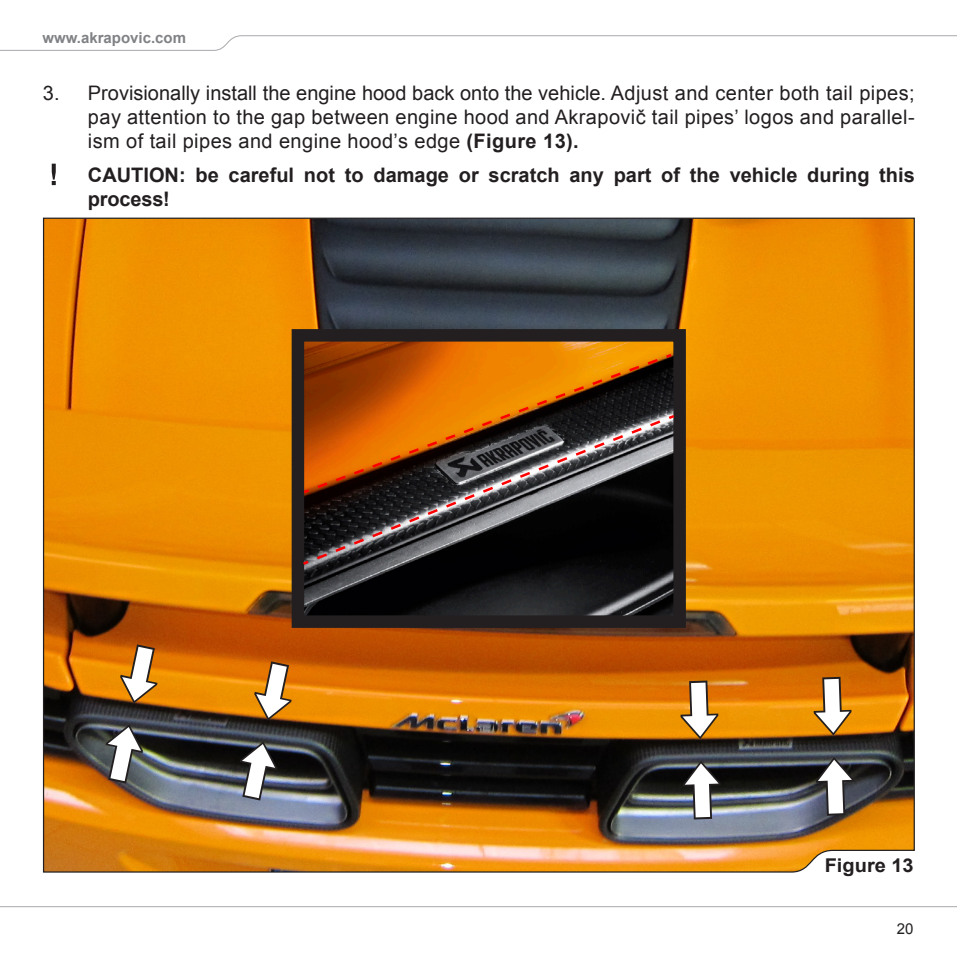
<style>
.page{position:relative;width:957px;height:957px;background:#fff}
.page>*{position:absolute;margin:0;border:0;box-sizing:border-box;transform-origin:0 0}
.body_txt_bullets{font:20px/24px "Arial";letter-spacing:.02em;color:#231f20;text-align:justify}
.body_txt_bullets-2{font:700 20px/24px "Arial";color:#231f20}
.body_txt_bold{font:700 19px "Arial";color:#231f20;scale:1.05 1}
.t1{font:700 15px "Arial";color:#808285}
.t2{font:15px "Arial";color:#231f20}
.s1{font-weight:700}
</style>
<div class="page">
<svg style="left:0;top:35px;width:957px;height:16px"></svg>
<svg style="left:0;top:906px;width:957px;height:2px"></svg>
<img style="left:42px;top:217px;width:873px;height:656px">
<img style="left:305px;top:342px;width:368px;height:273px">
<div style="left:292px;top:329px;width:394px;height:299px;border:12px solid #231f20"></div>
<svg style="left:52px;top:164px;width:4px;height:21px"></svg>
<svg style="left:106px;top:724px;width:37px;height:59px"></svg>
<svg style="left:683px;top:761px;width:37px;height:58px"></svg>
<svg style="left:816px;top:757px;width:38px;height:59px"></svg>
<svg style="left:240px;top:741px;width:37px;height:59px"></svg>
<svg style="left:120px;top:644px;width:37px;height:59px"></svg>
<svg style="left:680px;top:680px;width:38px;height:59px"></svg>
<svg style="left:813px;top:677px;width:38px;height:58px"></svg>
<svg style="left:254px;top:661px;width:38px;height:59px"></svg>
<svg style="left:302px;top:352px;width:371px;height:61px"></svg>
<svg style="left:516px;top:355px;width:152px;height:58px"></svg>
<svg style="left:301px;top:413px;width:375px;height:153px"></svg>
<p class="t1" style="left:42px;top:28px;width:145px">www.akrapovic.com</p>
<p class="body_txt_bullets" style="left:88px;top:81px;width:828px;text-indent:-45px">3. Provisionally install the engine hood back onto the vehicle. Adjust and center both tail pipes; pay attention to the gap between engine hood and Akrapovič tail pipes’ logos and parallel&shy;ism of tail pipes and engine hood’s edge <span class="s1">(Figure 13).</span></p>
<p class="body_txt_bullets-2" style="left:88px;top:163px;width:828px">CAUTION: be careful not to damage or scratch any part of the vehicle during this process!</p>
<p class="body_txt_bold" style="left:825px;top:852px;width:86px">Figure 13</p>
<p class="t2" style="left:897px;top:918px;width:18px">20</p>
</div>
